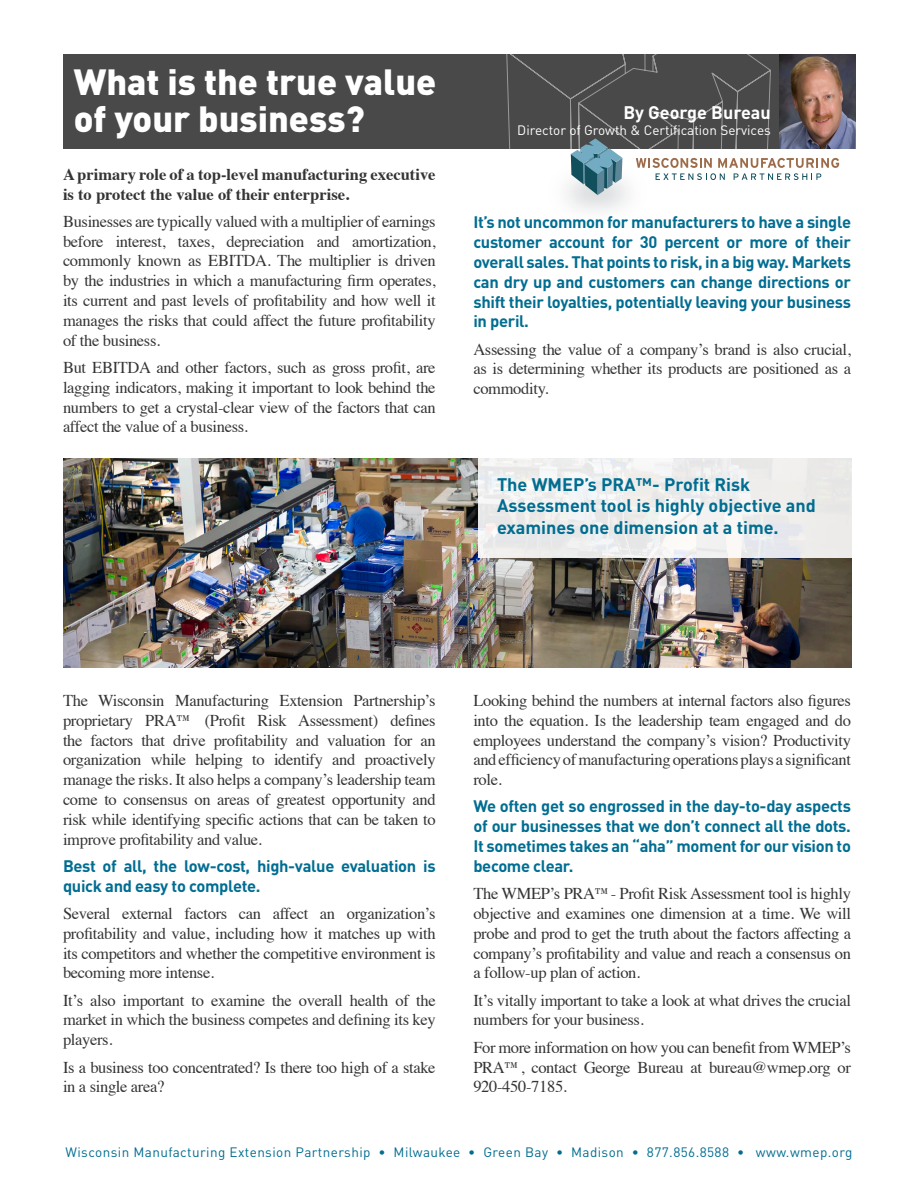
<style>
.page{position:relative;width:918px;height:1188px;background:#fff}
.page>*{position:absolute;margin:0;border:0;box-sizing:border-box;transform-origin:0 0}
.t1{font:900 36px/37.2px "DIN Pro";color:#fff}
.t2{font:700 18px/21.6px "DIN Pro";color:#006d91}
.t3{font:700 18px "DIN Pro";color:#fff}
.t4{font:16.5px/19.8px "Times";letter-spacing:-.02em;color:#343434;text-align:justify}
.t5{font:700 16.5px/19.8px "DIN Pro";letter-spacing:-.02em;color:#006d91;text-align:justify}
.t6{font:700 16.5px/19.8px "Times";color:#343434}
.caption_-_back_page{font:13.5px "DIN Pro";letter-spacing:.03em;color:#006d91}
.t7{font:13.5px "DIN Pro";color:#fff}
</style>
<div class="page">
<img style="left:63px;top:459px;width:788px;height:209px">
<svg style="left:479px;top:458px;width:373px;height:99px;fill:#ededec"></svg>
<div style="left:63px;top:54px;width:788px;height:95px;background:#484948"></div>
<img style="left:780px;top:54px;width:75px;height:95px">
<svg style="left:506px;top:54px;width:265px;height:104px"></svg>
<svg style="left:636px;top:158px;width:203px;height:22px"></svg>
<svg style="left:571px;top:138px;width:51px;height:57px"></svg>
<p class="t1" style="left:74px;top:59px;width:364px">What is the true value of your business?</p>
<p class="t6" style="left:63px;top:163px;width:374px">A primary role of a top-level manufacturing executive is to protect the value of their enterprise.</p>
<p class="t4" style="left:63px;top:210px;width:374px">Businesses are typically valued with a multiplier of earnings before interest, taxes, depreciation and amortization, commonly known as EBITDA. The multiplier is driven by the industries in which a manufacturing firm operates, its current and past levels of profitability and how well it manages the risks that could affect the future profitability of the business.</p>
<p class="t4" style="left:63px;top:356px;width:374px">But EBITDA and other factors, such as gross profit, are lagging indicators, making it important to look behind the numbers to get a crystal-clear view of the factors that can affect the value of a business.</p>
<p class="t3" style="left:623px;top:97px;width:149px">By George Bureau</p>
<p class="t7" style="left:517px;top:120px;width:255px">Director of Growth &amp; Certification Services</p>
<p class="t5" style="left:473px;top:211px;width:379px">It’s not uncommon for manufacturers to have a single customer account for 30 percent or more of their overall sales. That points to risk, in a big way. Markets can dry up and customers can change directions or shift their loyalties, potentially leaving your business in peril.</p>
<p class="t4" style="left:473px;top:338px;width:379px">Assessing the value of a company’s brand is also crucial, as is determining whether its products are positioned as a commodity.</p>
<p class="t2" style="left:497px;top:471px;width:320px">The WMEP’s PRA™- Profit Risk<br>Assessment tool is highly objective and examines one dimension at a time.</p>
<p class="t4" style="left:63px;top:689px;width:374px">The Wisconsin Manufacturing Extension Partnership’s proprietary PRA™ (Profit Risk Assessment) defines the factors that drive profitability and valuation for an organization while helping to identify and proactively manage the risks. It also helps a company’s leadership team come to consensus on areas of greatest opportunity and risk while identifying specific actions that can be taken to improve profitability and value.</p>
<p class="t5" style="left:63px;top:854px;width:374px">Best of all, the low-cost, high-value evaluation is quick and easy to complete.</p>
<p class="t4" style="left:63px;top:902px;width:374px">Several external factors can affect an organization’s profitability and value, including how it matches up with its competitors and whether the competitive environment is becoming more intense.</p>
<p class="t4" style="left:63px;top:989px;width:374px">It’s also important to examine the overall health of the market in which the business competes and defining its key players.</p>
<p class="t4" style="left:63px;top:1056px;width:374px">Is a business too concentrated? Is there too high of a stake in a single area?</p>
<p class="t4" style="left:473px;top:689px;width:379px">Looking behind the numbers at internal factors also figures into the equation. Is the leadership team engaged and do employees understand the company’s vision? Productivity and efficiency of manufacturing operations plays a significant role.</p>
<p class="t5" style="left:473px;top:795px;width:379px">We often get so engrossed in the day-to-day aspects of our businesses that we don’t connect all the dots.<br>It sometimes takes an “aha” moment for our vision to become clear.</p>
<p class="t4" style="left:473px;top:882px;width:379px">The WMEP’s PRA™- Profit Risk Assessment tool is highly objective and examines one dimension at a time. We will probe and prod to get the truth about the factors affecting a company’s profitability and value and reach a consensus on a follow-up plan of action.</p>
<p class="t4" style="left:473px;top:989px;width:379px">It’s vitally important to take a look at what drives the crucial numbers for your business.</p>
<p class="t4" style="left:473px;top:1036px;width:379px">For more information on how you can benefit from WMEP’s PRA™, contact George Bureau at bureau@wmep.org or 920-450-7185.</p>
<p class="caption_-_back_page" style="left:66px;top:1141px;width:788px">Wisconsin Manufacturing Extension Partnership • Milwaukee • Green Bay • Madison • 877.856.8588 • www.wmep.org</p>
</div>
